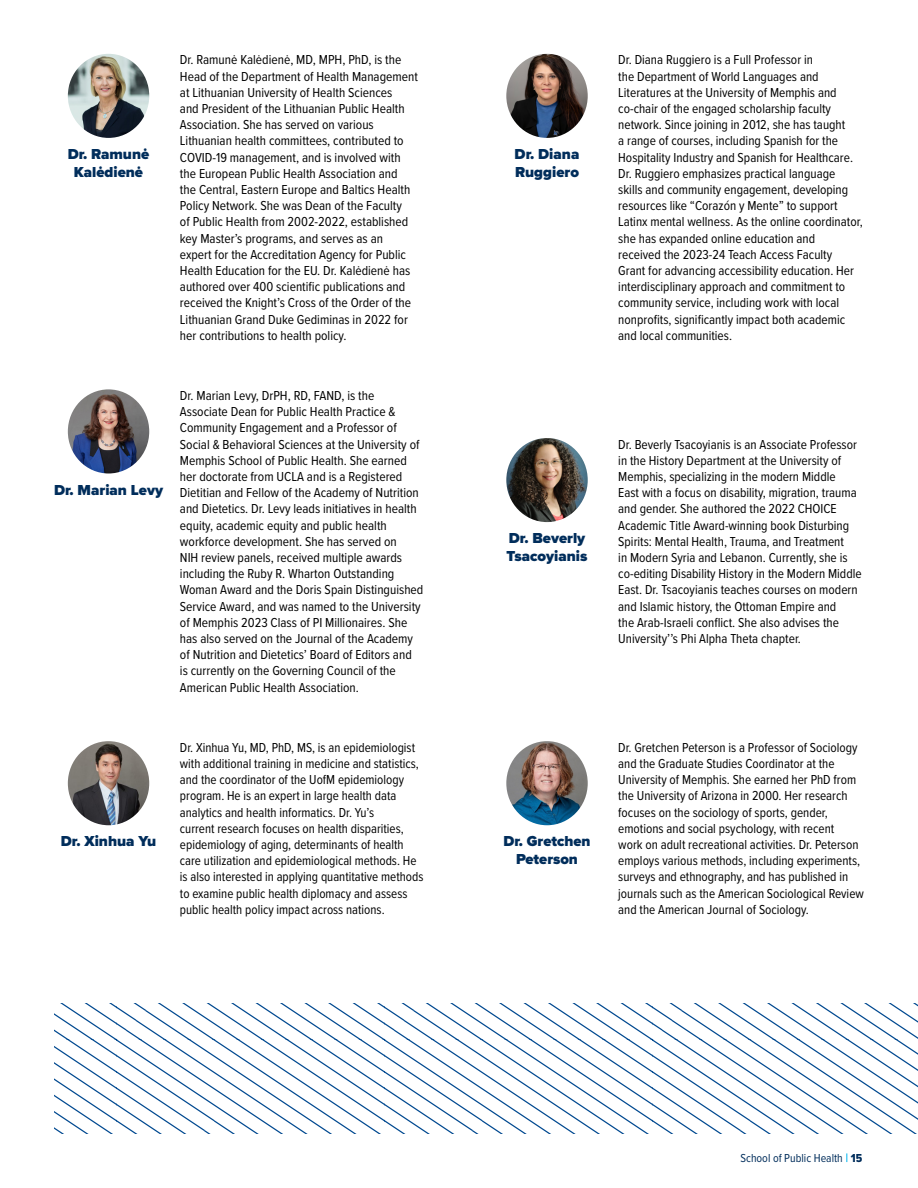
<style>
.page{position:relative;width:918px;height:1188px;background:#fff}
.page>*{position:absolute;margin:0;border:0;box-sizing:border-box;transform-origin:0 0}
.t1{font:900 15px/18px "Proxima Nova";color:#002d5b}
.t2{font:13.5px/16.2px "Proxima Nova Cond";color:#000}
.t3{font:12px "Proxima Nova Cond";color:#002d5b}
.s1{font-family:"Proxima Nova Cond Extrabld"}
</style>
<div class="page">
<img style="left:68px;top:389px;width:81px;height:84px">
<img style="left:68px;top:741px;width:81px;height:84px">
<img style="left:506px;top:54px;width:82px;height:84px">
<img style="left:68px;top:54px;width:81px;height:84px">
<img style="left:506px;top:438px;width:82px;height:84px">
<img style="left:506px;top:741px;width:82px;height:84px">
<svg style="left:54px;top:1003px;width:864px;height:131px"></svg>
<p class="t1" style="left:68px;top:145px;width:83px;text-align:center">Dr. Ramunė<br>Kalėdienė</p>
<p class="t2" style="left:180px;top:51px;width:240px">Dr. Ramunė Kalėdienė, MD, MPH, PhD, is the Head of the Department of Health Management at Lithuanian University of Health Sciences<br>and President of the Lithuanian Public Health Association. She has served on various Lithuanian health committees, contributed to COVID-19 management, and is involved with the European Public Health Association and<br>the Central, Eastern Europe and Baltics Health Policy Network. She was Dean of the Faculty<br>of Public Health from 2002-2022, established key Master’s programs, and serves as an expert for the Accreditation Agency for Public Health Education for the EU. Dr. Kalėdienė has authored over 400 scientific publications and received the Knight’s Cross of the Order of the Lithuanian Grand Duke Gediminas in 2022 for her contributions to health policy.</p>
<p class="t1" style="left:54px;top:481px;width:111px">Dr. Marian Levy</p>
<p class="t2" style="left:180px;top:387px;width:245px">Dr. Marian Levy, DrPH, RD, FAND, is the Associate Dean for Public Health Practice &amp; Community Engagement and a Professor of Social &amp; Behavioral Sciences at the University of Memphis School of Public Health. She earned her doctorate from UCLA and is a Registered Dietitian and Fellow of the Academy of Nutrition and Dietetics. Dr. Levy leads initiatives in health equity, academic equity and public health workforce development. She has served on<br>NIH review panels, received multiple awards including the Ruby R. Wharton Outstanding Woman Award and the Doris Spain Distinguished Service Award, and was named to the University of Memphis 2023 Class of PI Millionaires. She has also served on the Journal of the Academy of Nutrition and Dietetics’ Board of Editors and<br>is currently on the Governing Council of the American Public Health Association.</p>
<p class="t1" style="left:61px;top:832px;width:97px">Dr. Xinhua Yu</p>
<p class="t2" style="left:180px;top:739px;width:245px">Dr. Xinhua Yu, MD, PhD, MS, is an epidemiologist with additional training in medicine and statistics, and the coordinator of the UofM epidemiology program. He is an expert in large health data analytics and health informatics. Dr. Yu’s<br>current research focuses on health disparities, epidemiology of aging, determinants of health care utilization and epidemiological methods. He is also interested in applying quantitative methods to examine public health diplomacy and assess public health policy impact across nations.</p>
<p class="t1" style="left:515px;top:145px;width:66px">Dr. Diana<br>Ruggiero</p>
<p class="t2" style="left:618px;top:51px;width:246px">Dr. Diana Ruggiero is a Full Professor in<br>the Department of World Languages and Literatures at the University of Memphis and co-chair of the engaged scholarship faculty network. Since joining in 2012, she has taught<br>a range of courses, including Spanish for the Hospitality Industry and Spanish for Healthcare.<br>Dr. Ruggiero emphasizes practical language skills and community engagement, developing resources like “Corazón y Mente” to support Latinx mental wellness. As the online coordinator, she has expanded online education and<br>received the 2023-24 Teach Access Faculty Grant for advancing accessibility education. Her interdisciplinary approach and commitment to community service, including work with local nonprofits, significantly impact both academic and local communities.</p>
<p class="t1" style="left:506px;top:529px;width:83px">Dr. Beverly<br>Tsacoyianis</p>
<p class="t2" style="left:618px;top:436px;width:245px">Dr. Beverly Tsacoyianis is an Associate Professor in the History Department at the University of Memphis, specializing in the modern Middle<br>East with a focus on disability, migration, trauma and gender. She authored the 2022 CHOICE Academic Title Award-winning book Disturbing Spirits: Mental Health, Trauma, and Treatment<br>in Modern Syria and Lebanon. Currently, she is co-editing Disability History in the Modern Middle East. Dr. Tsacoyianis teaches courses on modern and Islamic history, the Ottoman Empire and<br>the Arab-Israeli conflict. She also advises the University’’s Phi Alpha Theta chapter.</p>
<p class="t1" style="left:503px;top:832px;width:89px;text-align:center">Dr. Gretchen<br>Peterson</p>
<p class="t2" style="left:618px;top:739px;width:247px">Dr. Gretchen Peterson is a Professor of Sociology and the Graduate Studies Coordinator at the University of Memphis. She earned her PhD from the University of Arizona in 2000. Her research focuses on the sociology of sports, gender, emotions and social psychology, with recent<br>work on adult recreational activities. Dr. Peterson employs various methods, including experiments, surveys and ethnography, and has published in journals such as the American Sociological Review and the American Journal of Sociology.</p>
<p class="t3" style="left:741px;top:1149px;width:123px">School of Public Health <span class="s1">15</span></p>
</div>
